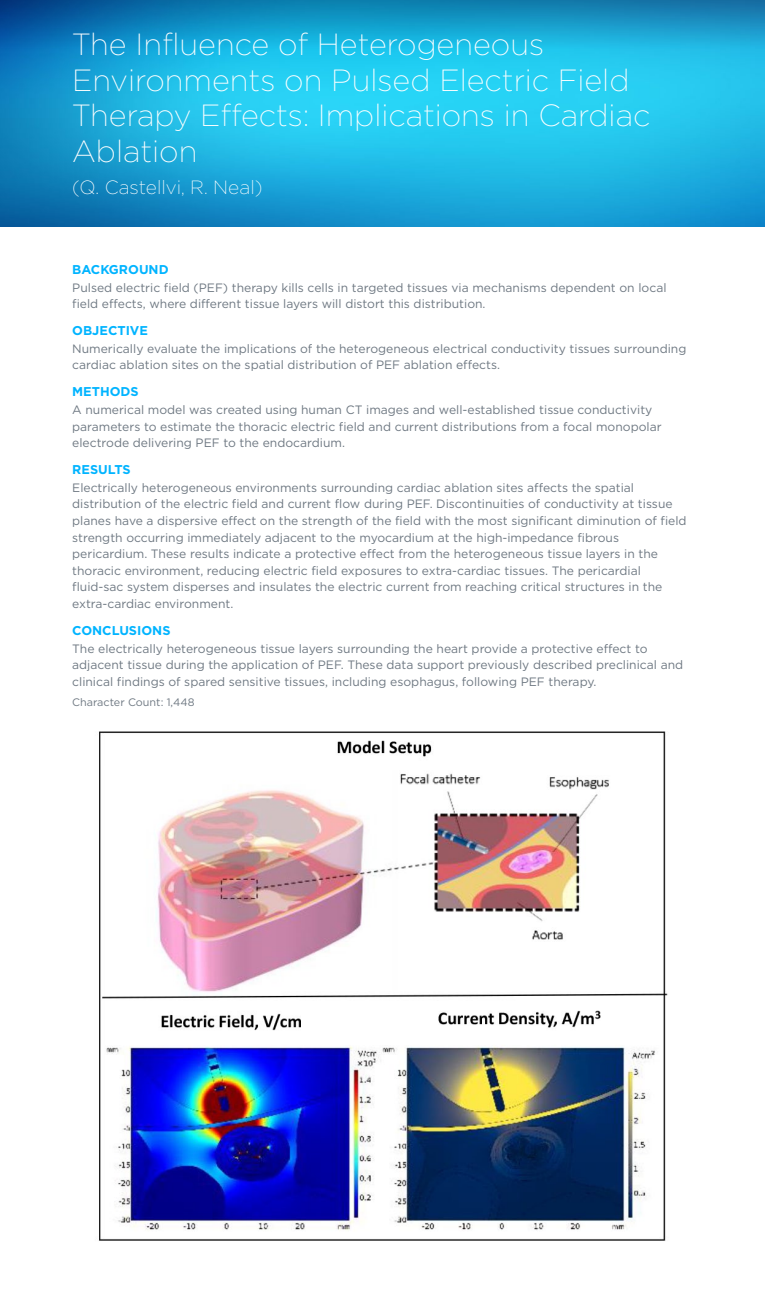
<style>
.page{position:relative;width:765px;height:1303px;background:#fff}
.page>*{position:absolute;margin:0;border:0;box-sizing:border-box;transform-origin:0 0}
.t1{font:200 30.62px/35.8px "Gotham HTF";color:#fff}
.t2{font:200 19.12px "Gotham HTF";color:#fff}
.t3{font:700 12.75px "Gotham HTF";color:#00b4ff}
.t4{font:12.12px/16.6px "Gotham HTF";color:#6e7882}
.t5{font:10.88px "Gotham HTF";color:#6e7882}
</style>
<div class="page">
<img style="left:0;top:48px;width:765px;height:179px">
<svg style="left:0;top:0;width:765px;height:48px;background:#118ec2"></svg>
<img style="left:99px;top:731px;width:569px;height:510px">
<h1 class="t1" style="left:72px;top:26px;width:580px">The Influence of Heterogeneous<br>Environments on Pulsed Electric Field<br>Therapy Effects: Implications in Cardiac<br>Ablation</h1>
<h2 class="t2" style="left:72px;top:177px;width:192px">(Q. Castellvi, R. Neal)</h2>
<p class="t3" style="left:72px;top:262px;width:98px">BACKGROUND</p>
<p class="t4" style="left:72px;top:279px;width:596px">Pulsed electric field (PEF) therapy kills cells in targeted tissues via mechanisms dependent on local field effects, where different tissue layers will distort this distribution.</p>
<p class="t3" style="left:72px;top:323px;width:77px">OBJECTIVE</p>
<p class="t4" style="left:72px;top:340px;width:616px">Numerically evaluate the implications of the heterogeneous electrical conductivity tissues surrounding cardiac ablation sites on the spatial distribution of PEF ablation effects.</p>
<p class="t3" style="left:72px;top:384px;width:68px">METHODS</p>
<p class="t4" style="left:72px;top:401px;width:591px">A numerical model was created using human CT images and well-established tissue conductivity parameters to estimate the thoracic electric field and current distributions from a focal monopolar electrode delivering PEF to the endocardium.</p>
<p class="t3" style="left:72px;top:462px;width:60px">RESULTS</p>
<p class="t4" style="left:72px;top:479px;width:616px">Electrically heterogeneous environments surrounding cardiac ablation sites affects the spatial distribution of the electric field and current flow during PEF. Discontinuities of conductivity at tissue planes have a dispersive effect on the strength of the field with the most significant diminution of field strength occurring immediately adjacent to the myocardium at the high-impedance fibrous pericardium. These results indicate a protective effect from the heterogeneous tissue layers in the thoracic environment, reducing electric field exposures to extra-cardiac tissues. The pericardial fluid-sac system disperses and insulates the electric current from reaching critical structures in the extra-cardiac environment.</p>
<p class="t3" style="left:72px;top:623px;width:100px">CONCLUSIONS</p>
<p class="t4" style="left:72px;top:640px;width:612px">The electrically heterogeneous tissue layers surrounding the heart provide a protective effect to adjacent tissue during the application of PEF. These data support previously described preclinical and clinical findings of spared sensitive tissues, including esophagus, following PEF therapy.</p>
<p class="t5" style="left:72px;top:696px;width:124px">Character Count: 1,448</p>
</div>
